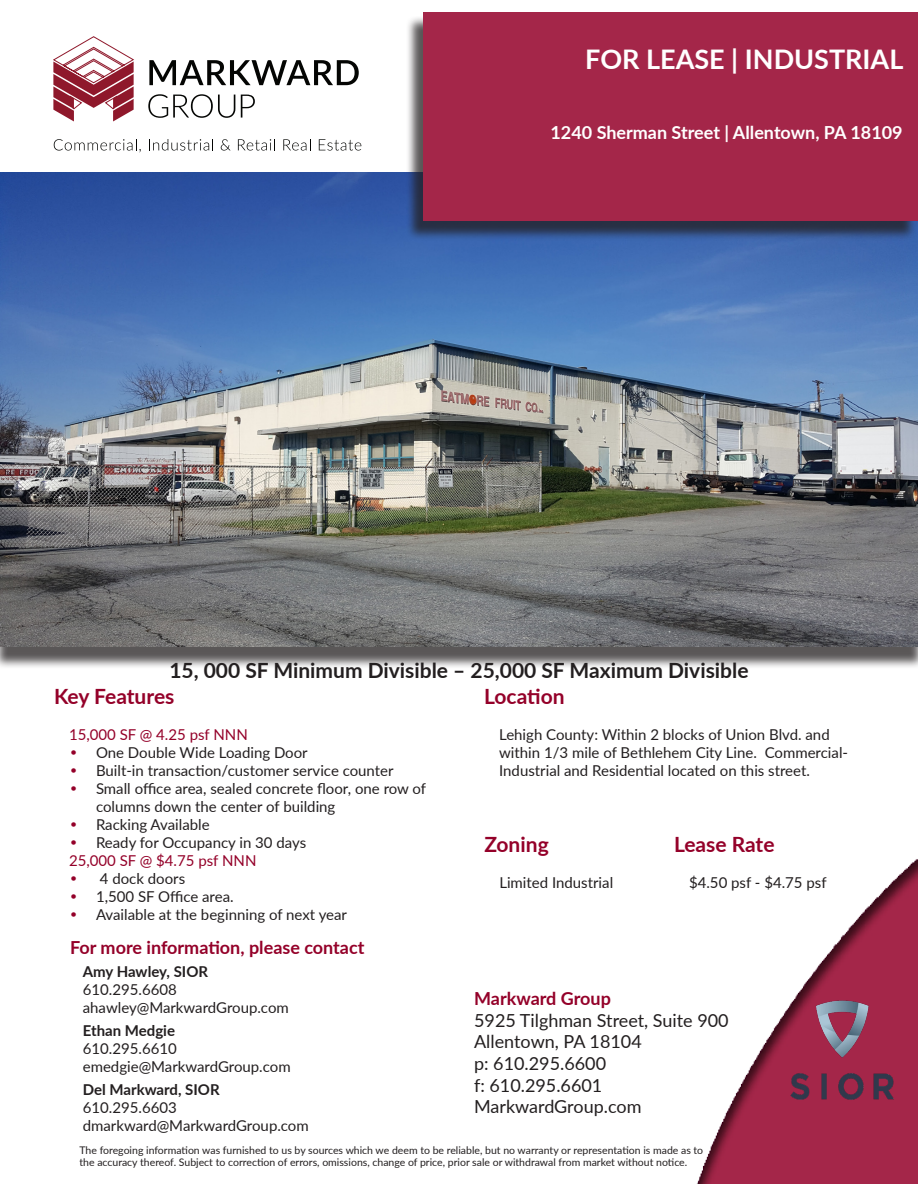
<style>
.page{position:relative;width:918px;height:1188px;background:#fff}
.page>*{position:absolute;margin:0;border:0;box-sizing:border-box;transform-origin:0 0}
.t1{font:700 27px "Lato";color:#fff}
.t2{font:700 21px "Lato";color:#231f20}
.t3{font:700 21px "Lato";color:#940029}
.t4{font:18px "Lato";color:#231f20}
.t5{font:700 18px "Lato";color:#940029}
.t6{font:700 18px "Lato";color:#fff}
.t7{font:15px/18px "Lato";color:#231f20}
.t8{font:700 15px "Lato";color:#231f20}
.t9{font:15px "Lato";color:#940029}
.t10{font:10.5px/12.6px "Lato";color:#231f20}
.s1{font-family:"Century Gothic";color:#940029}
</style>
<div class="page">
<img style="left:697px;top:859px;width:221px;height:325px">
<img style="left:787px;top:997px;width:111px;height:107px">
<svg style="left:149px;top:60px;width:210px;height:25px"></svg>
<svg style="left:148px;top:94px;width:87px;height:24px"></svg>
<svg style="left:241px;top:95px;width:14px;height:23px"></svg>
<svg style="left:53px;top:37px;width:81px;height:84px"></svg>
<svg style="left:54px;top:139px;width:87px;height:13px"></svg>
<svg style="left:149px;top:139px;width:64px;height:12px"></svg>
<svg style="left:221px;top:139px;width:10px;height:12px"></svg>
<svg style="left:238px;top:139px;width:37px;height:12px"></svg>
<svg style="left:283px;top:139px;width:28px;height:12px"></svg>
<svg style="left:319px;top:139px;width:42px;height:12px"></svg>
<div style="left:0;top:179px;width:918px;height:490px;background:#231f20;opacity:.75"></div>
<img style="left:0;top:173px;width:918px;height:473px">
<div style="left:405px;top:15px;width:512px;height:225px;background:#231f20;opacity:.75"></div>
<div style="left:423px;top:12px;width:495px;height:209px;background:#a42649"></div>
<p class="t1" style="left:585px;top:40px;width:320px">FOR LEASE | INDUSTRIAL</p>
<p class="t6" style="left:551px;top:119px;width:354px">1240 Sherman Street | Allentown, PA 18109</p>
<p class="t2" style="left:169px;top:655px;width:581px">15, 000 SF Minimum Divisible – 25,000 SF Maximum Divisible</p>
<p class="t3" style="left:54px;top:681px;width:122px">Key Features</p>
<p class="t9" style="left:69px;top:723px;width:180px">15,000 SF @ 4.25 psf NNN</p>
<p class="t7" style="left:69px;top:743px;width:240px"><span class="s1">•</span> One Double Wide Loading Door</p>
<p class="t7" style="left:69px;top:761px;width:326px"><span class="s1">•</span> Built-in transaction/customer service counter</p>
<p class="t7" style="left:96px;top:779px;width:332px;text-indent:-27px"><span class="s1">•</span> Small office area, sealed concrete floor, one row of columns down the center of building</p>
<p class="t7" style="left:69px;top:815px;width:142px"><span class="s1">•</span> Racking Available</p>
<p class="t7" style="left:69px;top:833px;width:239px"><span class="s1">•</span> Ready for Occupancy in 30 days</p>
<p class="t9" style="left:69px;top:849px;width:189px">25,000 SF @ $4.75 psf NNN</p>
<p class="t7" style="left:69px;top:869px;width:118px"><span class="s1">•</span> 4 dock doors</p>
<p class="t7" style="left:69px;top:887px;width:166px"><span class="s1">•</span> 1,500 SF Office area.</p>
<p class="t7" style="left:69px;top:905px;width:280px"><span class="s1">•</span> Available at the beginning of next year</p>
<p class="t5" style="left:70px;top:934px;width:296px">For more information, please contact</p>
<p class="t8" style="left:83px;top:960px;width:127px">Amy Hawley, SIOR</p>
<p class="t7" style="left:83px;top:979px;width:96px">610.295.6608</p>
<p class="t7" style="left:83px;top:997px;width:208px">ahawley@MarkwardGroup.com</p>
<p class="t8" style="left:83px;top:1019px;width:94px">Ethan Medgie</p>
<p class="t7" style="left:83px;top:1039px;width:96px">610.295.6610</p>
<p class="t7" style="left:83px;top:1057px;width:209px">emedgie@MarkwardGroup.com</p>
<p class="t8" style="left:83px;top:1078px;width:138px">Del Markward, SIOR</p>
<p class="t7" style="left:83px;top:1098px;width:96px">610.295.6603</p>
<p class="t7" style="left:83px;top:1116px;width:228px">dmarkward@MarkwardGroup.com</p>
<p class="t3" style="left:484px;top:681px;width:82px">Location</p>
<p class="t7" style="left:499px;top:725px;width:350px">Lehigh County: Within 2 blocks of Union Blvd. and within 1/3 mile of Bethlehem City Line. Commercial-<br>Industrial and Residential located on this street.</p>
<p class="t3" style="left:484px;top:829px;width:66px">Zoning</p>
<p class="t7" style="left:499px;top:873px;width:115px">Limited Industrial</p>
<p class="t3" style="left:674px;top:829px;width:102px">Lease Rate</p>
<p class="t7" style="left:689px;top:873px;width:139px">$4.50 psf - $4.75 psf</p>
<p class="t5" style="left:474px;top:985px;width:138px">Markward Group</p>
<p class="t4" style="left:474px;top:1007px;width:256px">5925 Tilghman Street, Suite 900</p>
<p class="t4" style="left:474px;top:1029px;width:169px">Allentown, PA 18104</p>
<p class="t4" style="left:474px;top:1050px;width:134px">p: 610.295.6600</p>
<p class="t4" style="left:474px;top:1072px;width:130px">f: 610.295.6601</p>
<p class="t4" style="left:474px;top:1094px;width:169px">MarkwardGroup.com</p>
<p class="t10" style="left:80px;top:1143px;width:625px">The foregoing information was furnished to us by sources which we deem to be reliable, but no warranty or representation is made as to the accuracy thereof. Subject to correction of errors, omissions, change of price, prior sale or withdrawal from market without notice.</p>
</div>
